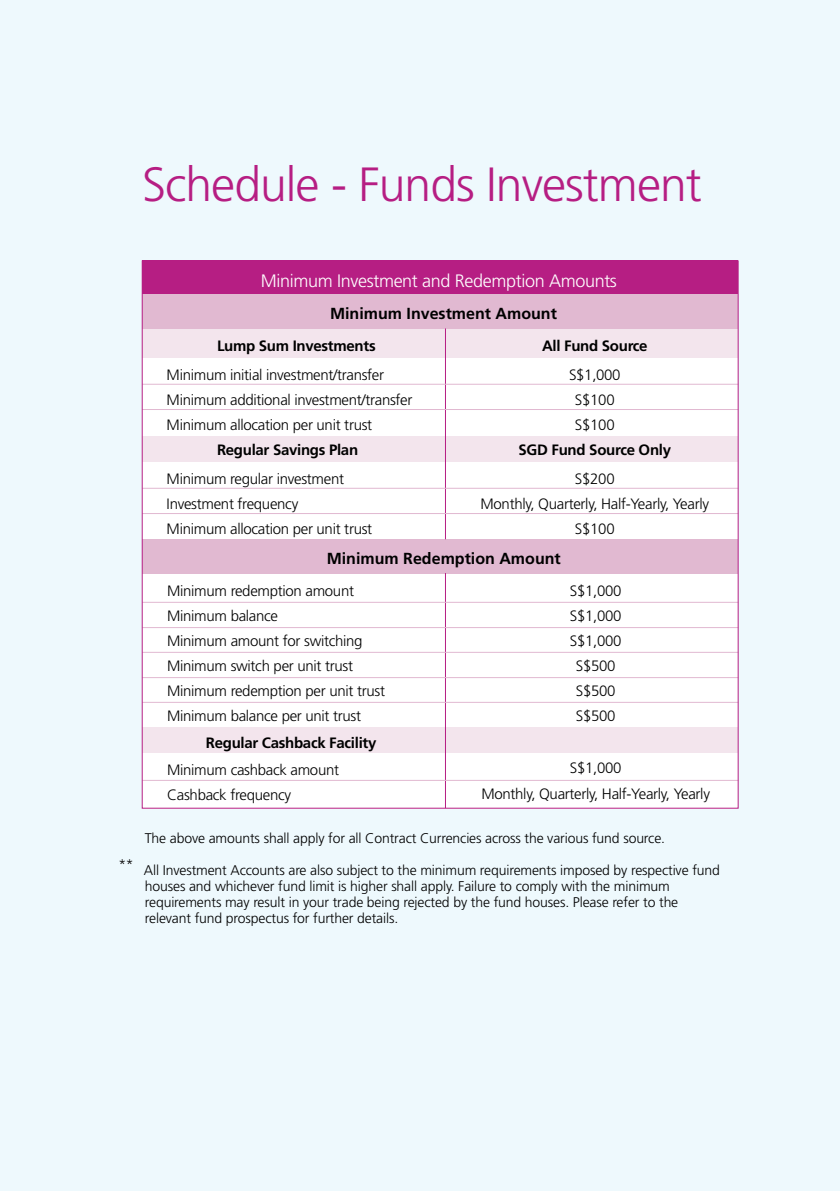
<style>
.page{position:relative;width:840px;height:1191px;background:#fff}
.page>*{position:absolute;margin:0;border:0;box-sizing:border-box;transform-origin:0 0}
.t1{font:300 48px "Frutiger";letter-spacing:-.02em;color:#b61e83}
.t2{font:300 18px "Frutiger";letter-spacing:-.02em;color:#fff}
.t3{font:700 16px "Frutiger";color:#000}
.t4{font:300 15px/25px "Frutiger";letter-spacing:-.02em;color:#000}
.t5{font:700 15px "Frutiger";letter-spacing:-.02em;color:#000}
.t6{font:300 14px/16px "Frutiger";letter-spacing:-.01em;color:#000}
</style>
<div class="page">
<hr style="left:839px;top:0;width:1px;height:1191px;background:#000">
<div style="left:0;top:0;width:839px;height:1191px;background:#eef9fd"></div>
<div style="left:142px;top:261px;width:595px;height:547px;background:#fff"></div>
<div style="left:142px;top:261px;width:595px;height:34px;background:#b61e83"></div>
<div style="left:142px;top:295px;width:595px;height:34px;background:#e1b9d1"></div>
<div style="left:142px;top:539px;width:595px;height:34px;background:#e1b9d1"></div>
<div style="left:142px;top:436px;width:595px;height:25px;background:#f3e5ed"></div>
<div style="left:142px;top:329px;width:595px;height:28px;background:#f3e5ed"></div>
<div style="left:142px;top:727px;width:595px;height:25px;background:#f3e5ed"></div>
<hr style="left:445px;top:328px;width:1px;height:211px;background:#b61e83">
<hr style="left:445px;top:573px;width:1px;height:235px;background:#b61e83">
<hr style="left:142px;top:384px;width:595px;height:1px;background:#e1b9d1">
<hr style="left:142px;top:409px;width:595px;height:1px;background:#e1b9d1">
<hr style="left:142px;top:488px;width:595px;height:1px;background:#e1b9d1">
<hr style="left:142px;top:513px;width:595px;height:1px;background:#e1b9d1">
<hr style="left:142px;top:602px;width:595px;height:1px;background:#e1b9d1">
<hr style="left:142px;top:627px;width:595px;height:1px;background:#e1b9d1">
<hr style="left:142px;top:652px;width:595px;height:1px;background:#e1b9d1">
<hr style="left:142px;top:677px;width:595px;height:1px;background:#e1b9d1">
<hr style="left:142px;top:702px;width:595px;height:1px;background:#e1b9d1">
<hr style="left:142px;top:780px;width:595px;height:1px;background:#e1b9d1">
<h1 class="t1" style="left:142px;top:157px;width:561px">Schedule - Funds Investment</h1>
<p class="t2" style="left:261px;top:271px;width:357px">Minimum Investment and Redemption Amounts</p>
<p class="t3" style="left:330px;top:303px;width:228px">Minimum Investment Amount</p>
<p class="t5" style="left:217px;top:336px;width:160px">Lump Sum Investments</p>
<p class="t4" style="left:166px;top:362px;width:247px">Minimum initial investment/transfer<br>Minimum additional investment/transfer<br>Minimum allocation per unit trust</p>
<p class="t5" style="left:217px;top:440px;width:143px">Regular Savings Plan</p>
<p class="t4" style="left:166px;top:466px;width:207px">Minimum regular investment<br>Investment frequency<br>Minimum allocation per unit trust</p>
<p class="t5" style="left:541px;top:336px;width:107px">All Fund Source</p>
<p class="t4" style="left:568px;top:362px;width:53px;text-align:center">S$1,000<br>S$100<br>S$100</p>
<p class="t5" style="left:518px;top:441px;width:154px">SGD Fund Source Only</p>
<p class="t4" style="left:480px;top:466px;width:230px;text-align:center">S$200<br>Monthly, Quarterly, Half-Yearly, Yearly<br>S$100</p>
<p class="t3" style="left:326px;top:549px;width:235px">Minimum Redemption Amount</p>
<p class="t4" style="left:167px;top:579px;width:219px">Minimum redemption amount<br>Minimum balance<br>Minimum amount for switching<br>Minimum switch per unit trust<br>Minimum redemption per unit trust<br>Minimum balance per unit trust</p>
<p class="t5" style="left:206px;top:734px;width:172px">Regular Cashback Facility</p>
<p class="t4" style="left:167px;top:758px;width:173px">Minimum cashback amount<br>Cashback frequency</p>
<p class="t4" style="left:569px;top:579px;width:53px;text-align:center">S$1,000<br>S$1,000<br>S$1,000<br>S$500<br>S$500<br>S$500</p>
<p class="t4" style="left:481px;top:756px;width:230px;text-align:center">S$1,000<br>Monthly, Quarterly, Half-Yearly, Yearly</p>
<p class="t6" style="left:145px;top:830px;width:521px">The above amounts shall apply for all Contract Currencies across the various fund source.</p>
<p class="t6" style="left:145px;top:862px;width:576px;text-indent:-26px">** All Investment Accounts are also subject to the minimum requirements imposed by respective fund houses and whichever fund limit is higher shall apply. Failure to comply with the minimum requirements may result in your trade being rejected by the fund houses. Please refer to the relevant fund prospectus for further details.</p>
</div>
